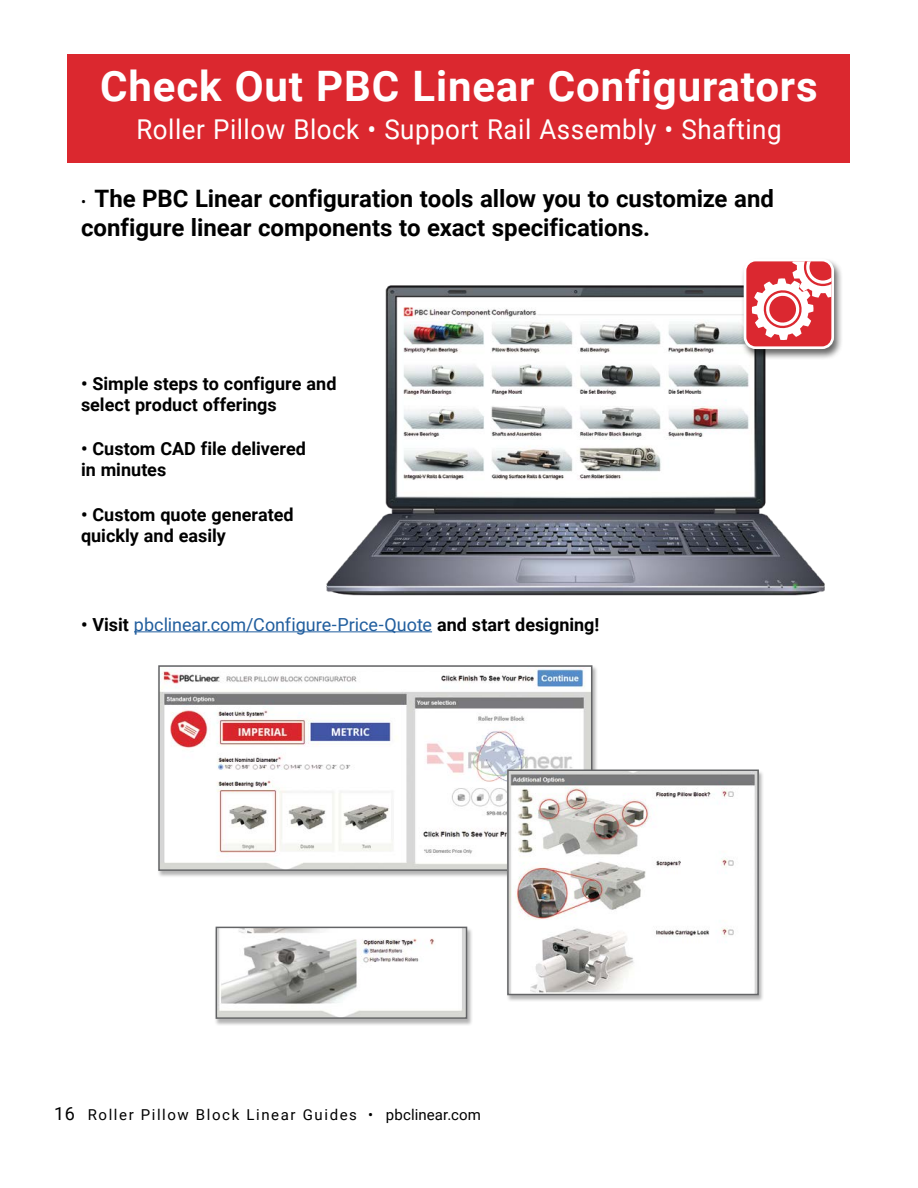
<style>
.page{position:relative;width:918px;height:1188px;background:#fff}
.page>*{position:absolute;margin:0;border:0;box-sizing:border-box;transform-origin:0 0}
.t1{font:700 42px "Roboto";letter-spacing:.02em;color:#fff}
.t2{font:27.3px "Roboto";letter-spacing:.02em;color:#fff;scale:.95 1}
.t3{font:700 24px/28.8px "Roboto";color:#000}
.t4{font:700 18px/21px "Roboto";color:#000}
.t5{font:18px "Roboto";color:#215e9e}
.t6{font:15px "Roboto";letter-spacing:.105em;color:#000}
.s1{font-weight:400;font-size:15px}
.s2{font-weight:700;color:#000}
.s3{font-size:18px}
</style>
<div class="page">
<div style="left:68px;top:54px;width:782px;height:108px;background:#db282f"></div>
<img style="left:326px;top:285px;width:499px;height:311px">
<hr style="left:134px;top:631px;width:298px;height:1px;background:#215e9e">
<div style="left:741px;top:258px;width:102px;height:102px;background:#000;opacity:.6"></div>
<div style="left:744px;top:259px;width:90px;height:90px;border:5px solid #fff;border-radius:9px"></div>
<div style="left:746px;top:261px;width:85px;height:85px;background:#db2830;border-radius:9px"></div>
<svg style="left:752px;top:261px;width:80px;height:79px"></svg>
<div style="left:157px;top:666px;width:441px;height:212px;background:#000;opacity:.3"></div>
<img style="left:161px;top:668px;width:428px;height:200px">
<div style="left:158px;top:665px;width:434px;height:206px;border:2px solid #636466"></div>
<div style="left:506px;top:770px;width:259px;height:233px;background:#000;opacity:.3"></div>
<img style="left:510px;top:773px;width:246px;height:219px">
<div style="left:507px;top:770px;width:252px;height:225px;border:2px solid #636466"></div>
<div style="left:214px;top:927px;width:259px;height:99px;background:#000;opacity:.3"></div>
<img style="left:219px;top:930px;width:245px;height:86px">
<div style="left:216px;top:927px;width:251px;height:92px;border:2px solid #636466"></div>
<h1 class="t1" style="left:100px;top:57px;width:719px">Check Out PBC Linear Configurators</h1>
<h2 class="t2" style="left:136px;top:110px;width:681px">Roller Pillow Block • Support Rail Assembly • Shafting</h2>
<h3 class="t3" style="left:81px;top:183px;width:695px"><span class="s1">•</span> The PBC Linear configuration tools allow you to customize and configure linear components to exact specifications.</h3>
<p class="t4" style="left:81px;top:372px;width:257px">• Simple steps to configure and select product offerings</p>
<p class="t4" style="left:81px;top:438px;width:227px">• Custom CAD file delivered in minutes</p>
<p class="t4" style="left:81px;top:504px;width:214px">• Custom quote generated quickly and easily</p>
<p class="t5" style="left:81px;top:612px;width:520px"><span class="s2">• Visit</span> pbclinear.com/Configure-Price-Quote <span class="s2">and start designing!</span></p>
<p class="t6" style="left:54px;top:1104px;width:429px"><span class="s3">16</span> Roller Pillow Block Linear Guides • pbclinear.com</p>
</div>
